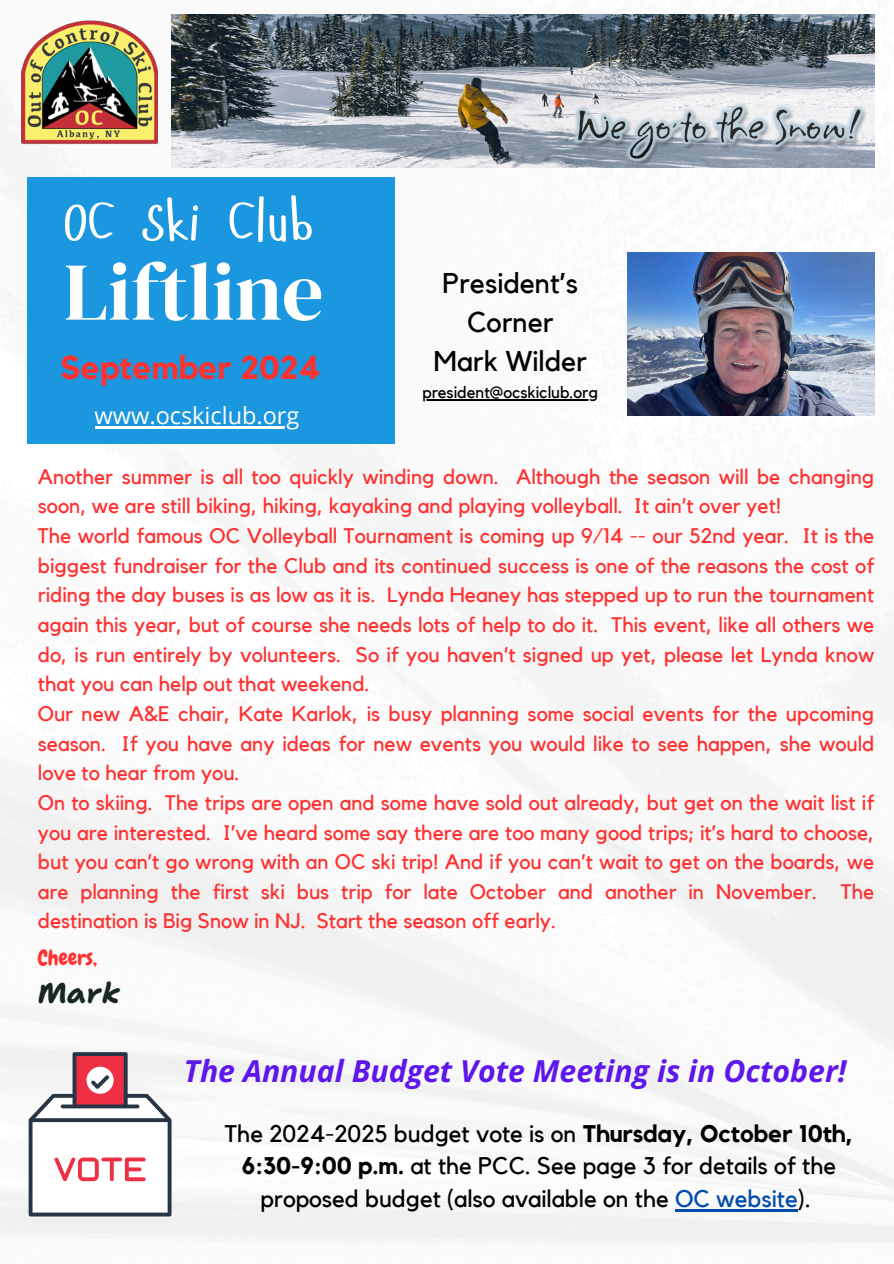
<style>
.page{position:relative;width:894px;height:1264px;background:#fff}
.page>*{position:absolute;margin:0;border:0;box-sizing:border-box;transform-origin:0 0}
.t1{font:81.75px "DM Serif Display";color:#fff}
.t2{font:55.5px "Hangyaboly";color:#fff}
.t3{font:700 33px "Kollektif";color:#ff3131}
.t4{font:italic 700 30.3px "Open Sans";color:#5e17eb}
.t5{font:28.5px "Kollektif";color:#000}
.t6{font:italic 700 28.5px "Shantell Sans";color:#18271f}
.t7{font:24px/32.7px "Kollektif";color:#000;text-align:center}
.t8{font:23.55px "Open Sans";color:#fff}
.t9{font:21px/29.7px "Kollektif";color:#ff3131}
.t10{font:21px "Chewy";color:#ff3131}
.t11{font:16.5px "Kollektif";color:#000}
.s1{font-weight:700}
.s2{color:#004aad}
</style>
<div class="page">
<img style="left:0;top:14px;width:893px;height:1229px">
<img style="left:627px;top:252px;width:247px;height:163px">
<img style="left:171px;top:14px;width:703px;height:153px">
<div style="left:27px;top:177px;width:367px;height:267px;background:#1b97df"></div>
<img style="left:21px;top:14px;width:136px;height:136px">
<svg style="left:29px;top:1052px;width:142px;height:164px"></svg>
<hr style="left:422px;top:399px;width:176px;height:1px;background:#000">
<hr style="left:95px;top:426px;width:204px;height:2px;background:#fff">
<hr style="left:674px;top:1209px;width:123px;height:2px;background:#004aad">
<h3 class="t2" style="left:64px;top:186px;width:251px">OC Ski Club</h3>
<h4 class="t1" style="left:64px;top:235px;width:261px">Liftline</h4>
<p class="t5" style="left:442px;top:269px;width:137px">President’s</p>
<p class="t5" style="left:467px;top:309px;width:88px">Corner</p>
<p class="t5" style="left:433px;top:348px;width:155px">Mark Wilder</p>
<p class="t11" style="left:422px;top:385px;width:177px">president@ocskiclub.org</p>
<h5 class="t3" style="left:60px;top:352px;width:262px">September 2024</h5>
<h5 class="t8" style="left:95px;top:399px;width:206px">www.ocskiclub.org</h5>
<h2 class="t9" style="left:38px;top:462px;width:837px">Another summer is all too quickly winding down. Although the season will be changing soon, we are still biking, hiking, kayaking and playing volleyball. It ain’t over yet!<br>The world famous OC Volleyball Tournament is coming up 9/14 -- our 52nd year. It is the biggest fundraiser for the Club and its continued success is one of the reasons the cost of riding the day buses is as low as it is. Lynda Heaney has stepped up to run the tournament again this year, but of course she needs lots of help to do it. This event, like all others we do, is run entirely by volunteers. So if you haven’t signed up yet, please let Lynda know that you can help out that weekend.<br>Our new A&amp;E chair, Kate Karlok, is busy planning some social events for the upcoming season. If you have any ideas for new events you would like to see happen, she would love to hear from you.<br>On to skiing. The trips are open and some have sold out already, but get on the wait list if you are interested. I’ve heard some say there are too many good trips; it’s hard to choose, but you can’t go wrong with an OC ski trip! And if you can’t wait to get on the boards, we are planning the first ski bus trip for late October and another in November. The destination is Big Snow in NJ. Start the season off early.</h2>
<h1 class="t10" style="left:38px;top:944px;width:60px">Cheers,</h1>
<h1 class="t6" style="left:38px;top:973px;width:83px">Mark</h1>
<p class="t4" style="left:184px;top:1049px;width:663px">The Annual Budget Vote Meeting is in October!</p>
<h3 class="t7" style="left:225px;top:1118px;width:629px">The 2024-2025 budget vote is on <span class="s1">Thursday, October 10th,<br>6:30-9:00 p.m.</span> at the PCC. See page 3 for details of the proposed budget (also available on the <span class="s2">OC website</span>).</h3>
</div>
